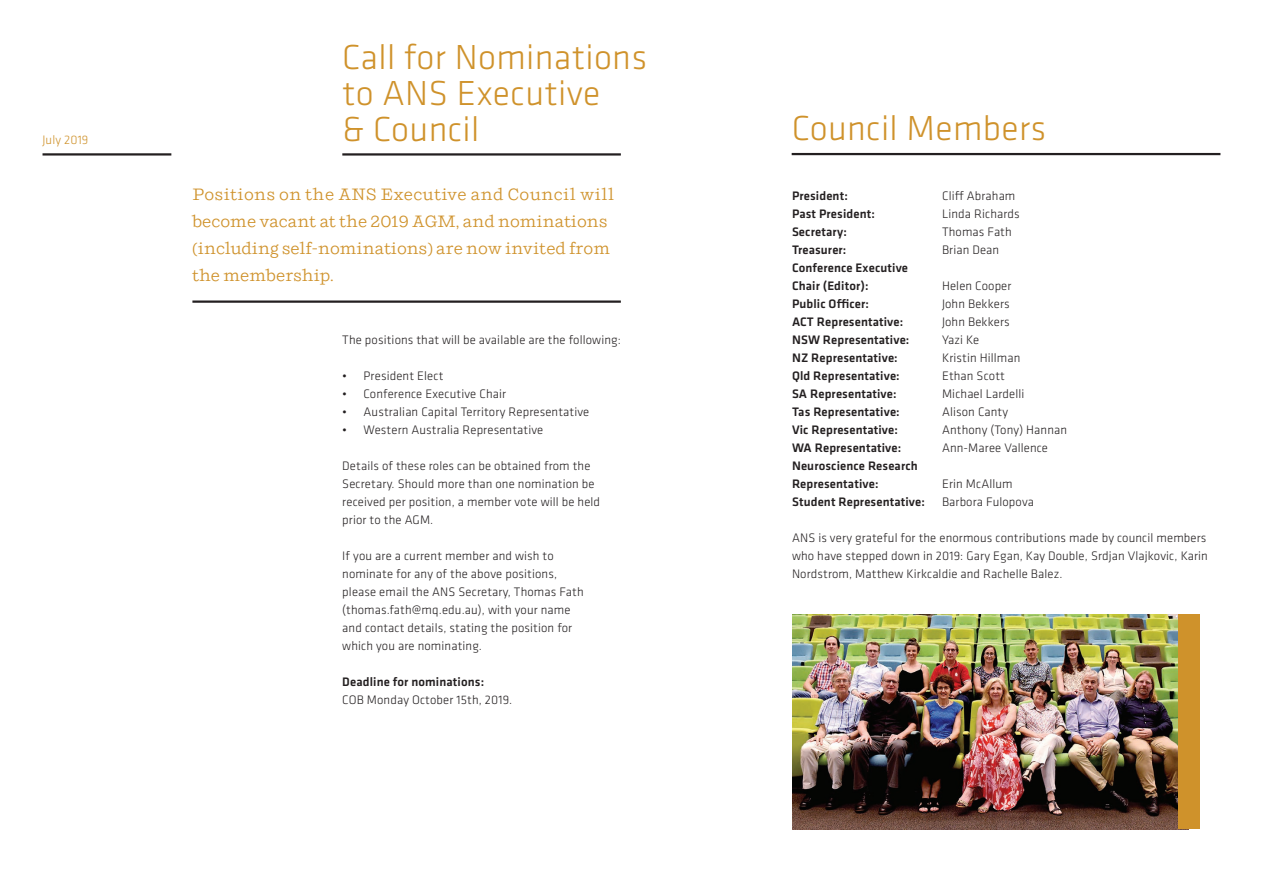
<style>
.page{position:relative;width:1263px;height:893px;background:#fff}
.page>*{position:absolute;margin:0;border:0;box-sizing:border-box;transform-origin:0 0}
.t1{font:300 36px/36px "Klavika Basic";letter-spacing:.01em;color:#cf922b}
.ANS_pull_quote{font:16.5px/27px "Shift";color:#cf922b}
.ANS_body{font:300 12.75px/18px "Klavika Basic";letter-spacing:.01em;color:#231f20}
.ANS_body-2{font:500 12.75px/18px "Klavika Basic";letter-spacing:.01em;color:#231f20}
.t2{font:300 12.75px "Klavika Basic";letter-spacing:.01em;color:#cf922b}
.s1{font-weight:500}
</style>
<div class="page">
<hr style="left:43px;top:153px;width:128px;height:3px;background:#231f20">
<hr style="left:192px;top:300px;width:429px;height:3px;background:#231f20">
<hr style="left:342px;top:153px;width:279px;height:3px;background:#231f20">
<hr style="left:792px;top:153px;width:428px;height:2px;background:#231f20">
<img style="left:792px;top:614px;width:386px;height:215px">
<div style="left:1178px;top:614px;width:21px;height:215px;background:#cf922b"></div>
<p class="t2" style="left:43px;top:132px;width:47px">July 2019</p>
<p class="t1" style="left:342px;top:38px;width:306px">Call for Nominations to ANS Executive<br>&amp; Council</p>
<p class="ANS_pull_quote" style="left:192px;top:181px;width:423px">Positions on the ANS Executive and Council will become vacant at the 2019 AGM, and nominations (including self-nominations) are now invited from the membership.</p>
<p class="ANS_body" style="left:342px;top:331px;width:280px">The positions that will be available are the following:</p>
<p class="ANS_body" style="left:342px;top:367px;width:103px">• President Elect</p>
<p class="ANS_body" style="left:342px;top:385px;width:165px">• Conference Executive Chair</p>
<p class="ANS_body" style="left:342px;top:403px;width:249px">• Australian Capital Territory Representative</p>
<p class="ANS_body" style="left:342px;top:421px;width:203px">• Western Australia Representative</p>
<p class="ANS_body" style="left:342px;top:457px;width:259px">Details of these roles can be obtained from the Secretary. Should more than one nomination be received per position, a member vote will be held prior to the AGM.</p>
<p class="ANS_body" style="left:342px;top:547px;width:243px">If you are a current member and wish to nominate for any of the above positions, please email the ANS Secretary, Thomas Fath (thomas.fath@mq.edu.au), with your name and contact details, stating the position for which you are nominating.</p>
<p class="ANS_body" style="left:342px;top:673px;width:171px"><span class="s1">Deadline for nominations:<br></span>COB Monday October 15th, 2019.</p>
<p class="t1" style="left:792px;top:110px;width:256px">Council Members</p>
<p class="ANS_body-2" style="left:792px;top:187px;width:57px">President:</p>
<p class="ANS_body" style="left:942px;top:187px;width:75px">Cliff Abraham</p>
<p class="ANS_body-2" style="left:792px;top:205px;width:84px">Past President:</p>
<p class="ANS_body" style="left:942px;top:205px;width:79px">Linda Richards</p>
<p class="ANS_body-2" style="left:792px;top:223px;width:56px">Secretary:</p>
<p class="ANS_body" style="left:942px;top:223px;width:71px">Thomas Fath</p>
<p class="ANS_body-2" style="left:792px;top:241px;width:56px">Treasurer:</p>
<p class="ANS_body" style="left:942px;top:241px;width:59px">Brian Dean</p>
<p class="ANS_body-2" style="left:792px;top:259px;width:118px">Conference Executive<br>Chair (Editor):</p>
<p class="ANS_body" style="left:942px;top:277px;width:71px">Helen Cooper</p>
<p class="ANS_body-2" style="left:792px;top:295px;width:78px">Public Officer:</p>
<p class="ANS_body" style="left:942px;top:295px;width:69px">John Bekkers</p>
<p class="ANS_body-2" style="left:792px;top:313px;width:113px">ACT Representative:</p>
<p class="ANS_body" style="left:942px;top:313px;width:69px">John Bekkers</p>
<p class="ANS_body-2" style="left:792px;top:331px;width:119px">NSW Representative:</p>
<p class="ANS_body" style="left:942px;top:331px;width:39px">Yazi Ke</p>
<p class="ANS_body-2" style="left:792px;top:349px;width:107px">NZ Representative:</p>
<p class="ANS_body" style="left:942px;top:349px;width:80px">Kristin Hillman</p>
<p class="ANS_body-2" style="left:792px;top:367px;width:109px">Qld Representative:</p>
<p class="ANS_body" style="left:942px;top:367px;width:64px">Ethan Scott</p>
<p class="ANS_body-2" style="left:792px;top:385px;width:106px">SA Representative:</p>
<p class="ANS_body" style="left:942px;top:385px;width:84px">Michael Lardelli</p>
<p class="ANS_body-2" style="left:792px;top:403px;width:109px">Tas Representative:</p>
<p class="ANS_body" style="left:942px;top:403px;width:68px">Alison Canty</p>
<p class="ANS_body-2" style="left:792px;top:421px;width:107px">Vic Representative:</p>
<p class="ANS_body" style="left:942px;top:421px;width:127px">Anthony (Tony) Hannan</p>
<p class="ANS_body-2" style="left:792px;top:439px;width:111px">WA Representative:</p>
<p class="ANS_body" style="left:942px;top:439px;width:108px">Ann-Maree Vallence</p>
<p class="ANS_body-2" style="left:792px;top:457px;width:127px">Neuroscience Research<br>Representative:</p>
<p class="ANS_body" style="left:942px;top:475px;width:72px">Erin McAllum</p>
<p class="ANS_body-2" style="left:792px;top:493px;width:134px">Student Representative:</p>
<p class="ANS_body" style="left:942px;top:493px;width:93px">Barbora Fulopova</p>
<p class="ANS_body" style="left:792px;top:529px;width:417px">ANS is very grateful for the enormous contributions made by council members who have stepped down in 2019: Gary Egan, Kay Double, Srdjan Vlajkovic, Karin<br>Nordstrom, Matthew Kirkcaldie and Rachelle Balez.</p>
</div>
